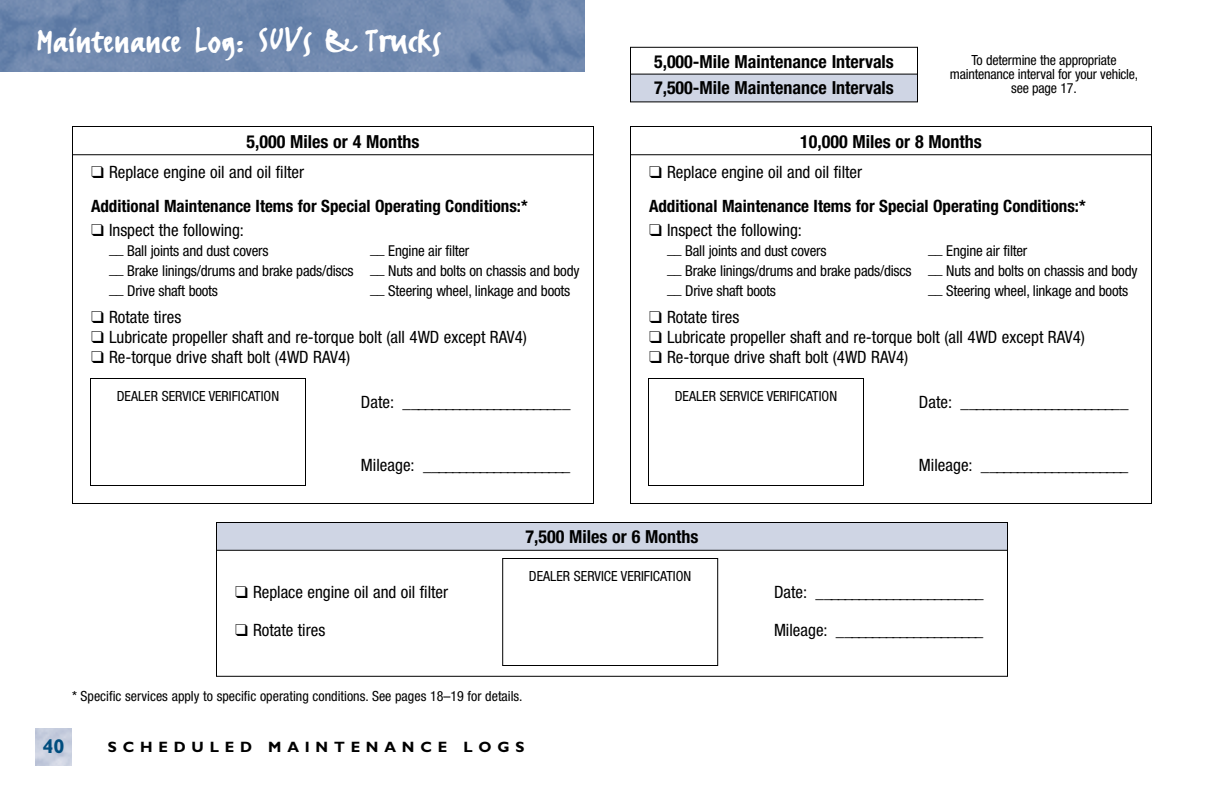
<style>
.page{position:relative;width:1224px;height:792px;background:#fff}
.page>*{position:absolute;margin:0;border:0;box-sizing:border-box;transform-origin:0 0}
.t1{font:40px "FF Erikrighthand";letter-spacing:.015em;color:#fff}
.t2{font:700 20px "Gill Sans";color:#004d7e}
.t3{font:700 condensed 18px/26.8px "Helvetica Neue";color:#000}
.t4{font:condensed 17px "Helvetica Neue";color:#000}
.t5{font:700 condensed 17px/34.4px "Helvetica Neue";color:#000}
.t6{font:condensed 15px/20px "Helvetica Neue";letter-spacing:-.015em;color:#000}
.t7{font:700 15px "Gill Sans";letter-spacing:.385em;color:#000}
.t8{font:condensed 14px/14px "Helvetica Neue";color:#000;text-align:center}
.s1{font-weight:400}
</style>
<div class="page">
<img style="left:0;top:0;width:585px;height:72px">
<hr style="left:73px;top:154px;width:520px;height:1px;background:#000">
<hr style="left:631px;top:154px;width:520px;height:1px;background:#000">
<div style="left:216px;top:547px;width:792px;height:130px;border:1px solid #000"></div>
<div style="left:216px;top:522px;width:792px;height:28px;background:#cfd5e4"></div>
<div style="left:216px;top:522px;width:792px;height:29px;border:1px solid #000"></div>
<div style="left:90px;top:378px;width:216px;height:108px;border:1px solid #000"></div>
<div style="left:648px;top:378px;width:216px;height:108px;border:1px solid #000"></div>
<div style="left:502px;top:558px;width:216px;height:108px;border:1px solid #000"></div>
<div style="left:630px;top:47px;width:288px;height:29px;border:1px solid #000"></div>
<div style="left:630px;top:74px;width:288px;height:28px;background:#cfd5e4"></div>
<h1 class="t1" style="left:36px;top:15px;width:406px">Maintenance Log.. SUVs &amp; Trucks</h1>
<p class="t3" style="left:247px;top:130px;width:174px">5,000 Miles or 4 Months</p>
<p class="t5" style="left:91px;top:156px;width:438px">❑ <span class="s1">Replace engine oil and oil filter<br></span>Additional Maintenance Items for Special Operating Conditions:*</p>
<p class="t4" style="left:91px;top:224px;width:154px">❑ Inspect the following:</p>
<p class="t6" style="left:109px;top:242px;width:161px">__ Ball joints and dust covers</p>
<p class="t6" style="left:109px;top:242px;width:472px;text-indent:261px">__ Engine air filter<br>__ Brake linings/drums and brake pads/discs __ Nuts and bolts on chassis and body __ Drive shaft boots</p>
<p class="t6" style="left:370px;top:282px;width:202px">__ Steering wheel, linkage and boots</p>
<p class="t3" style="left:654px;top:49px;width:241px">5,000-Mile Maintenance Intervals<br>7,500-Mile Maintenance Intervals</p>
<p class="t8" style="left:950px;top:54px;width:190px">To determine the appropriate maintenance interval for your vehicle, see page 17.</p>
<p class="t3" style="left:800px;top:130px;width:183px">10,000 Miles or 8 Months</p>
<p class="t5" style="left:649px;top:156px;width:438px">❑ <span class="s1">Replace engine oil and oil filter<br></span>Additional Maintenance Items for Special Operating Conditions:*</p>
<p class="t4" style="left:649px;top:224px;width:154px">❑ Inspect the following:</p>
<p class="t6" style="left:667px;top:242px;width:161px">__ Ball joints and dust covers</p>
<p class="t6" style="left:667px;top:242px;width:472px;text-indent:261px">__ Engine air filter<br>__ Brake linings/drums and brake pads/discs __ Nuts and bolts on chassis and body __ Drive shaft boots</p>
<p class="t6" style="left:928px;top:282px;width:202px">__ Steering wheel, linkage and boots</p>
<p class="t4" style="left:91px;top:311px;width:92px">❑ Rotate tires</p>
<p class="t4" style="left:91px;top:331px;width:438px">❑ Lubricate propeller shaft and re-torque bolt (all 4WD except RAV4)</p>
<p class="t4" style="left:91px;top:351px;width:261px">❑ Re-torque drive shaft bolt (4WD RAV4)</p>
<p class="t4" style="left:361px;top:396px;width:211px">Date: ________________________</p>
<p class="t4" style="left:649px;top:311px;width:92px">❑ Rotate tires</p>
<p class="t4" style="left:649px;top:331px;width:438px">❑ Lubricate propeller shaft and re-torque bolt (all 4WD except RAV4)</p>
<p class="t4" style="left:649px;top:351px;width:261px">❑ Re-torque drive shaft bolt (4WD RAV4)</p>
<p class="t4" style="left:919px;top:396px;width:211px">Date: ________________________</p>
<p class="t8" style="left:117px;top:390px;width:164px">DEALER SERVICE VERIFICATION</p>
<p class="t8" style="left:675px;top:390px;width:164px">DEALER SERVICE VERIFICATION</p>
<p class="t4" style="left:361px;top:459px;width:211px">Mileage: _____________________</p>
<p class="t3" style="left:526px;top:525px;width:174px">7,500 Miles or 6 Months</p>
<p class="t4" style="left:235px;top:586px;width:215px">❑ Replace engine oil and oil filter</p>
<p class="t4" style="left:235px;top:624px;width:92px">❑ Rotate tires</p>
<p class="t8" style="left:529px;top:570px;width:164px">DEALER SERVICE VERIFICATION</p>
<p class="t8" style="left:72px;top:690px;width:452px">* Specific services apply to specific operating conditions. See pages 18–19 for details.</p>
<p class="t2" style="left:42px;top:739px;width:24px">40</p>
<p class="t7" style="left:108px;top:742px;width:418px">SCHEDULED MAINTENANCE LOGS</p>
<p class="t4" style="left:919px;top:459px;width:211px">Mileage: _____________________</p>
<p class="t4" style="left:774px;top:586px;width:211px">Date: ________________________</p>
<p class="t4" style="left:774px;top:624px;width:211px">Mileage: _____________________</p>
</div>
